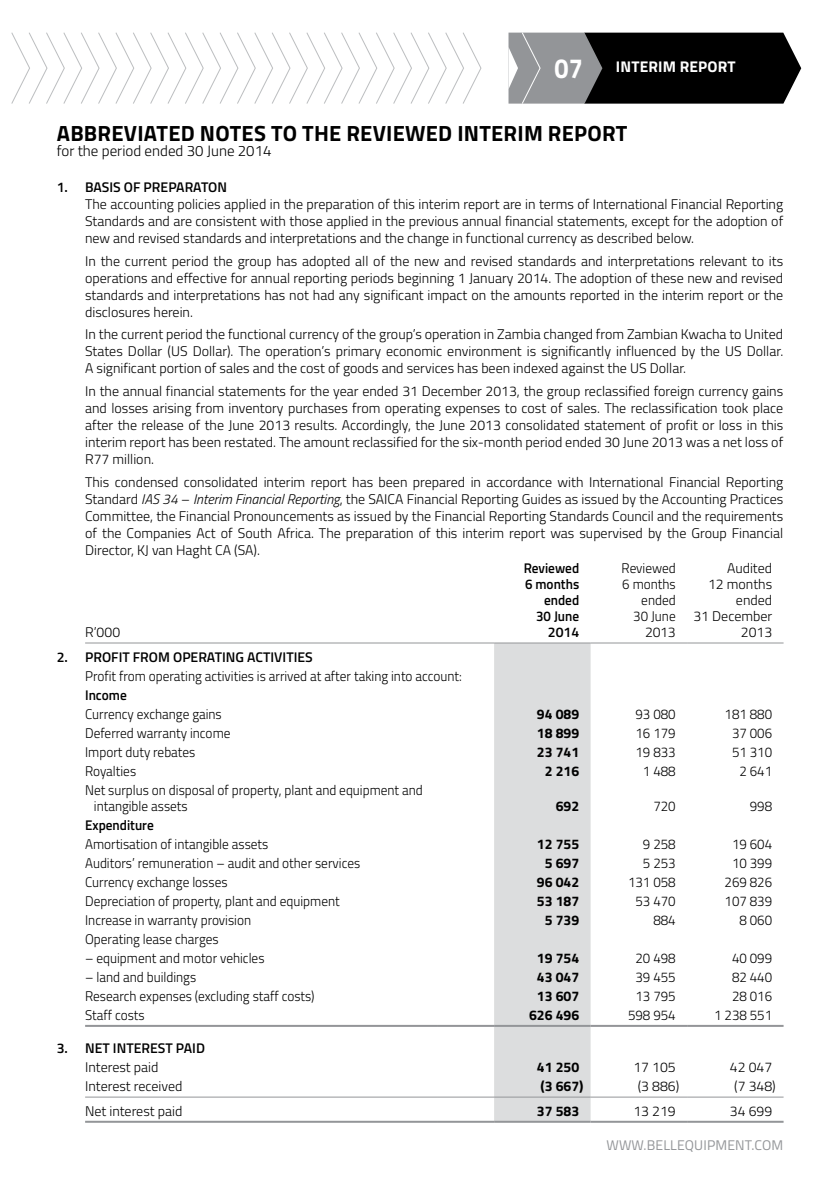
<style>
.page{position:relative;width:840px;height:1191px;background:#fff}
.page>*{position:absolute;margin:0;border:0;box-sizing:border-box;transform-origin:0 0}
.t1{font:700 22px "Titillium";letter-spacing:.01em;color:#000}
.t2{font:700 15.4px "Titillium";letter-spacing:.01em;color:#fff}
.t3{font:300 15px "Titillium";color:#000}
.t4{font:300 14px/17px "Titillium";color:#000;text-align:justify}
.t5{font:300 14px/16px "Titillium";color:#000;text-align:right;scale:.95 1}
.t6{font:700 14px "Titillium";color:#000}
.t7{font:600 14px "Titillium";color:#000}
.t8{font:600 14px/16px "Titillium";color:#000;text-align:right;scale:.95 1}
.t9{font:14px "Titillium";letter-spacing:.01em;color:#939598}
.s1{font-size:27.8px}
.s2{font-style:italic}
</style>
<div class="page">
<svg style="left:508px;top:32px;width:292px;height:72px;background:#363637"></svg>
<svg style="left:11px;top:32px;width:470px;height:72px"></svg>
<div style="left:494px;top:643px;width:96px;height:477px;background:#dcddde"></div>
<hr style="left:85px;top:642px;width:352px;height:1px;background:#939598">
<hr style="left:437px;top:642px;width:57px;height:1px;background:#939598">
<hr style="left:494px;top:1025px;width:96px;height:2px;background:#939598">
<hr style="left:590px;top:1025px;width:96px;height:2px;background:#939598">
<hr style="left:686px;top:1025px;width:97px;height:2px;background:#939598">
<hr style="left:85px;top:1096px;width:352px;height:1px;background:#939598">
<hr style="left:437px;top:1096px;width:57px;height:1px;background:#939598">
<hr style="left:494px;top:1096px;width:96px;height:1px;background:#939598">
<hr style="left:590px;top:1096px;width:96px;height:1px;background:#939598">
<hr style="left:686px;top:1096px;width:97px;height:1px;background:#939598">
<hr style="left:85px;top:1025px;width:352px;height:2px;background:#939598">
<hr style="left:437px;top:1025px;width:57px;height:2px;background:#939598">
<hr style="left:85px;top:1120px;width:352px;height:2px;background:#939598">
<hr style="left:437px;top:1120px;width:57px;height:2px;background:#939598">
<hr style="left:494px;top:1120px;width:96px;height:2px;background:#939598">
<hr style="left:590px;top:1120px;width:96px;height:2px;background:#939598">
<hr style="left:686px;top:1120px;width:97px;height:2px;background:#939598">
<hr style="left:494px;top:642px;width:96px;height:1px;background:#939598">
<hr style="left:590px;top:642px;width:96px;height:1px;background:#939598">
<hr style="left:686px;top:642px;width:97px;height:1px;background:#939598">
<p class="t2" style="left:554px;top:54px;width:182px"><span class="s1">07</span> INTERIM REPORT</p>
<h1 class="t1" style="left:57px;top:117px;width:572px">ABBREVIATED NOTES TO THE REVIEWED INTERIM REPORT</h1>
<p class="t3" style="left:57px;top:140px;width:216px">for the period ended 30 June 2014</p>
<p class="t7" style="left:57px;top:177px;width:172px">1. BASIS OF PREPARATON</p>
<p class="t4" style="left:85px;top:195px;width:699px">The accounting policies applied in the preparation of this interim report are in terms of International Financial Reporting Standards and are consistent with those applied in the previous annual financial statements, except for the adoption of new and revised standards and interpretations and the change in functional currency as described below.</p>
<p class="t4" style="left:85px;top:251px;width:699px">In the current period the group has adopted all of the new and revised standards and interpretations relevant to its operations and effective for annual reporting periods beginning 1 January 2014. The adoption of these new and revised standards and interpretations has not had any significant impact on the amounts reported in the interim report or the disclosures herein.</p>
<p class="t4" style="left:85px;top:325px;width:699px">In the current period the functional currency of the group’s operation in Zambia changed from Zambian Kwacha to United States Dollar (US Dollar). The operation’s primary economic environment is significantly influenced by the US Dollar.<br>A significant portion of sales and the cost of goods and services has been indexed against the US Dollar.</p>
<p class="t4" style="left:85px;top:382px;width:699px">In the annual financial statements for the year ended 31 December 2013, the group reclassified foreign currency gains and losses arising from inventory purchases from operating expenses to cost of sales. The reclassification took place after the release of the June 2013 results. Accordingly, the June 2013 consolidated statement of profit or loss in this interim report has been restated. The amount reclassified for the six-month period ended 30 June 2013 was a net loss of R77 million.</p>
<p class="t4" style="left:85px;top:472px;width:699px">This condensed consolidated interim report has been prepared in accordance with International Financial Reporting Standard <span class="s2">IAS 34</span> – <span class="s2">Interim Financial Reporting</span>, the SAICA Financial Reporting Guides as issued by the Accounting Practices Committee, the Financial Pronouncements as issued by the Financial Reporting Standards Council and the requirements of the Companies Act of South Africa. The preparation of this interim report was supervised by the Group Financial Director, KJ van Haght CA (SA).</p>
<p class="t4" style="left:85px;top:623px;width:37px">R’000</p>
<p class="t8" style="left:523px;top:559px;width:60px">Reviewed<br>6 months ended<br>30 June<br>2014</p>
<p class="t5" style="left:621px;top:560px;width:58px">Reviewed<br>6 months ended<br>30 June<br>2013</p>
<p class="t4" style="left:693px;top:560px;width:80px;line-height:16px;text-align:right">Audited<br>12 months ended<br>31 December<br>2013</p>
<p class="t7" style="left:57px;top:646px;width:257px">2. PROFIT FROM OPERATING ACTIVITIES</p>
<p class="t5" style="left:85px;top:667px;width:398px">Profit from operating activities is arrived at after taking into account:</p>
<p class="t8" style="left:85px;top:686px;width:45px">Income</p>
<p class="t5" style="left:85px;top:705px;width:145px">Currency exchange gains</p>
<p class="t6" style="left:536px;top:703px;width:44px">94 089</p>
<p class="t5" style="left:635px;top:705px;width:44px">93 080</p>
<p class="t5" style="left:724px;top:705px;width:52px">181 880</p>
<p class="t5" style="left:85px;top:724px;width:154px">Deferred warranty income</p>
<p class="t6" style="left:536px;top:722px;width:44px">18 899</p>
<p class="t5" style="left:635px;top:724px;width:44px">16 179</p>
<p class="t5" style="left:731px;top:724px;width:44px">37 006</p>
<p class="t5" style="left:85px;top:743px;width:117px">Import duty rebates</p>
<p class="t6" style="left:536px;top:741px;width:44px">23 741</p>
<p class="t5" style="left:635px;top:743px;width:44px">19 833</p>
<p class="t5" style="left:731px;top:743px;width:44px">51 310</p>
<p class="t5" style="left:85px;top:762px;width:55px">Royalties</p>
<p class="t6" style="left:544px;top:760px;width:36px">2 216</p>
<p class="t5" style="left:642px;top:762px;width:36px">1 488</p>
<p class="t5" style="left:739px;top:762px;width:36px">2 641</p>
<p class="t5" style="left:94px;top:781px;width:347px;text-align:left;text-indent:-9px">Net surplus on disposal of property, plant and equipment and intangible assets</p>
<p class="t6" style="left:555px;top:795px;width:25px">692</p>
<p class="t5" style="left:653px;top:797px;width:25px">720</p>
<p class="t5" style="left:749px;top:797px;width:25px">998</p>
<p class="t8" style="left:85px;top:816px;width:74px">Expenditure</p>
<p class="t5" style="left:85px;top:835px;width:194px">Amortisation of intangible assets</p>
<p class="t6" style="left:536px;top:833px;width:44px">12 755</p>
<p class="t5" style="left:642px;top:835px;width:36px">9 258</p>
<p class="t5" style="left:731px;top:835px;width:44px">19 604</p>
<p class="t5" style="left:85px;top:854px;width:291px">Auditors’ remuneration – audit and other services</p>
<p class="t6" style="left:544px;top:852px;width:36px">5 697</p>
<p class="t5" style="left:642px;top:854px;width:36px">5 253</p>
<p class="t5" style="left:731px;top:854px;width:44px">10 399</p>
<p class="t5" style="left:85px;top:873px;width:151px">Currency exchange losses</p>
<p class="t6" style="left:536px;top:871px;width:44px">96 042</p>
<p class="t5" style="left:627px;top:873px;width:52px">131 058</p>
<p class="t5" style="left:724px;top:873px;width:52px">269 826</p>
<p class="t5" style="left:85px;top:892px;width:269px">Depreciation of property, plant and equipment</p>
<p class="t6" style="left:536px;top:890px;width:44px">53 187</p>
<p class="t5" style="left:635px;top:892px;width:44px">53 470</p>
<p class="t5" style="left:724px;top:892px;width:52px">107 839</p>
<p class="t5" style="left:85px;top:911px;width:176px">Increase in warranty provision</p>
<p class="t6" style="left:544px;top:909px;width:36px">5 739</p>
<p class="t5" style="left:653px;top:911px;width:25px">884</p>
<p class="t5" style="left:739px;top:911px;width:36px">8 060</p>
<p class="t5" style="left:85px;top:930px;width:142px">Operating lease charges</p>
<p class="t5" style="left:85px;top:949px;width:190px">– equipment and motor vehicles</p>
<p class="t6" style="left:536px;top:947px;width:44px">19 754</p>
<p class="t5" style="left:635px;top:949px;width:44px">20 498</p>
<p class="t5" style="left:731px;top:949px;width:44px">40 099</p>
<p class="t5" style="left:85px;top:968px;width:118px">– land and buildings</p>
<p class="t6" style="left:536px;top:966px;width:44px">43 047</p>
<p class="t5" style="left:635px;top:968px;width:44px">39 455</p>
<p class="t5" style="left:731px;top:968px;width:44px">82 440</p>
<p class="t5" style="left:85px;top:987px;width:243px">Research expenses (excluding staff costs)</p>
<p class="t6" style="left:536px;top:985px;width:44px">13 607</p>
<p class="t5" style="left:635px;top:987px;width:44px">13 795</p>
<p class="t5" style="left:731px;top:987px;width:44px">28 016</p>
<p class="t5" style="left:85px;top:1006px;width:64px">Staff costs</p>
<p class="t6" style="left:528px;top:1004px;width:52px">626 496</p>
<p class="t5" style="left:627px;top:1006px;width:52px">598 954</p>
<p class="t5" style="left:713px;top:1006px;width:63px">1 238 551</p>
<p class="t7" style="left:57px;top:1038px;width:150px">3. NET INTEREST PAID</p>
<p class="t4" style="left:85px;top:1058px;width:75px">Interest paid</p>
<p class="t6" style="left:536px;top:1056px;width:44px">41 250</p>
<p class="t4" style="left:633px;top:1058px;width:44px">17 105</p>
<p class="t4" style="left:729px;top:1058px;width:44px">42 047</p>
<p class="t4" style="left:85px;top:1077px;width:99px">Interest received</p>
<p class="t6" style="left:540px;top:1075px;width:45px">(3 667)</p>
<p class="t4" style="left:637px;top:1077px;width:43px">(3 886)</p>
<p class="t4" style="left:733px;top:1077px;width:43px">(7 348)</p>
<p class="t4" style="left:85px;top:1102px;width:99px">Net interest paid</p>
<p class="t6" style="left:536px;top:1100px;width:44px">37 583</p>
<p class="t4" style="left:633px;top:1102px;width:44px">13 219</p>
<p class="t4" style="left:729px;top:1102px;width:44px">34 699</p>
<p class="t9" style="left:606px;top:1134px;width:178px">WWW.BELLEQUIPMENT.COM</p>
</div>
